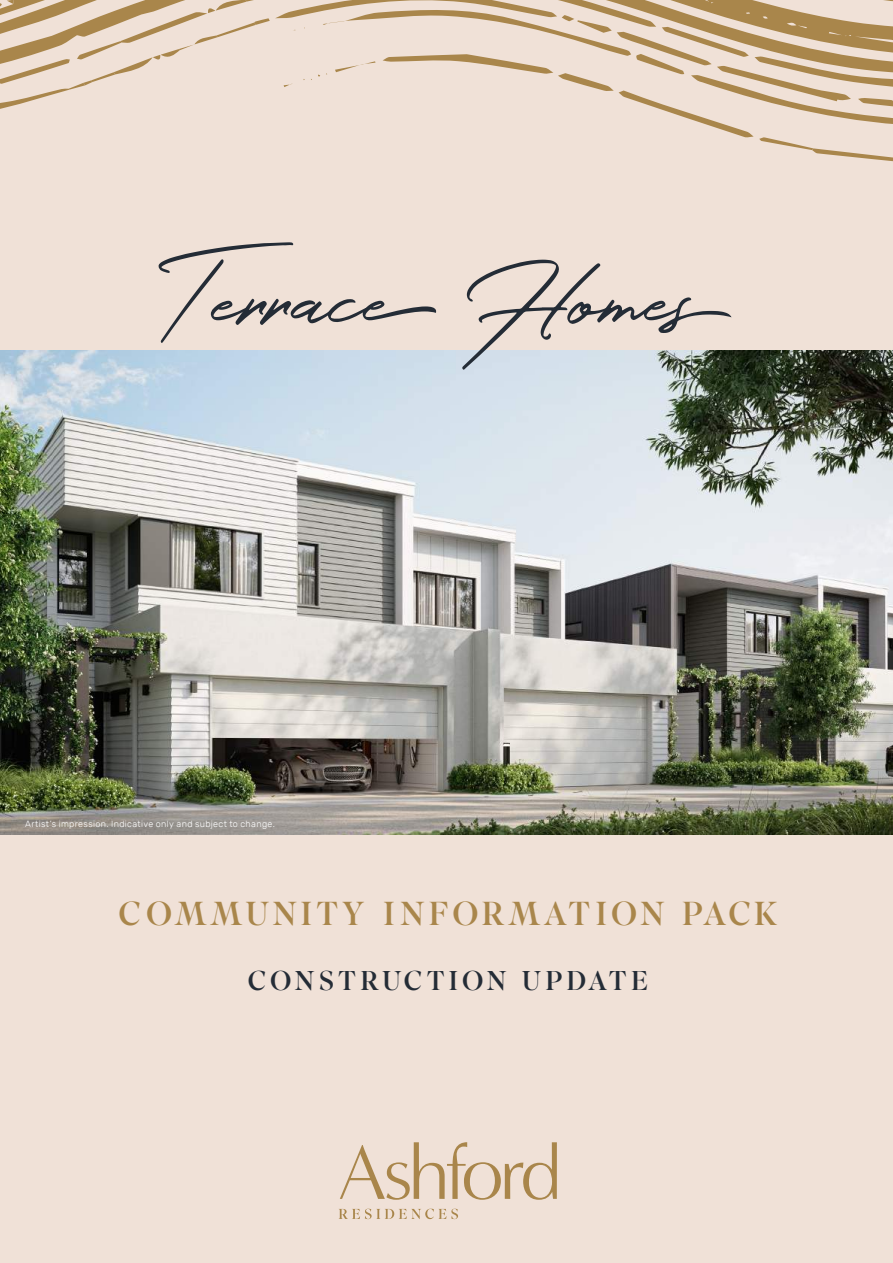
<style>
.page{position:relative;width:893px;height:1263px;background:#f0e1d7}
.page>*{position:absolute;margin:0;border:0;box-sizing:border-box;transform-origin:0 0}
.t1{font:103.35px "Holland";color:#242c36}
.t2{font:33px "Superior Title";letter-spacing:.105em;color:#a9864b}
.t3{font:27px "Superior Title";letter-spacing:.155em;color:#242c36}
.t4{font:300 9px "Rubik";letter-spacing:.035em;color:#fff}
</style>
<div class="page">
<svg style="left:0;top:0;width:893px;height:162px"></svg>
<svg style="left:339px;top:1209px;width:119px;height:10px"></svg>
<svg style="left:340px;top:1142px;width:217px;height:58px"></svg>
<img style="left:0;top:350px;width:893px;height:484px">
<h1 class="t1" style="left:158px;top:222px;width:575px">Terrace Homes</h1>
<p class="t4" style="left:25px;top:819px;width:251px">Artist’s impression. Indicative only and subject to change.</p>
<h2 class="t2" style="left:119px;top:894px;width:660px">COMMUNITY INFORMATION PACK</h2>
<h3 class="t3" style="left:248px;top:964px;width:402px">CONSTRUCTION UPDATE</h3>
</div>
